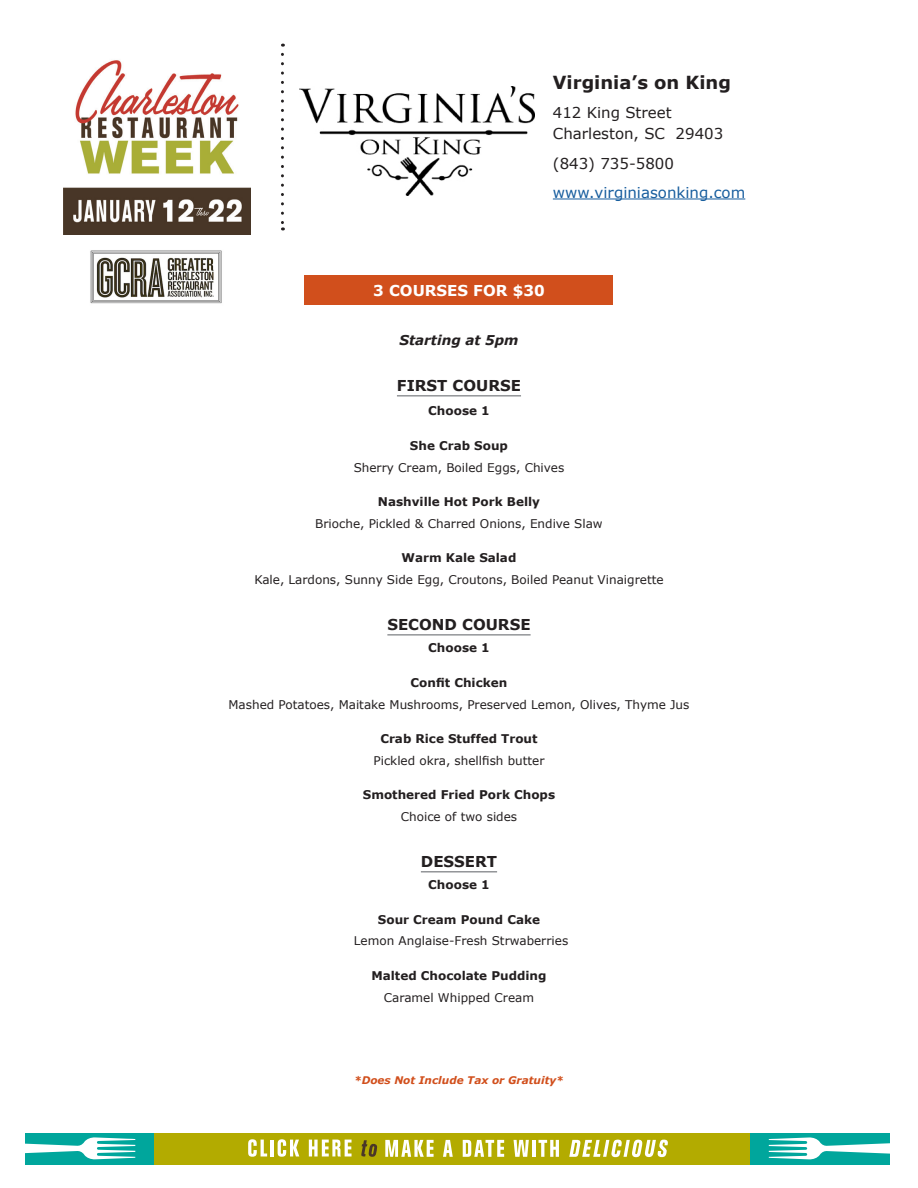
<style>
.page{position:relative;width:918px;height:1188px;background:#fff}
.page>*{position:absolute;margin:0;border:0;box-sizing:border-box;transform-origin:0 0}
.restaurant_name{font:700 18px "Verdana";color:#231f20}
.Address{font:15px "Verdana";color:#231f20}
.category{font:700 15px "Verdana";color:#231f20}
.phone_url{font:15px "Verdana";color:#175d9e}
.description{font:700 15px "Verdana";color:#fff}
.phone_url-2{font:15px "Verdana";color:#231f20}
.description-2{font:italic 700 13.5px "Verdana";color:#231f20}
.description-3{font:12px "Verdana";color:#231f20}
.menu_item{font:700 12px "Verdana";color:#231f20}
.category_subhead{font:700 12px "Verdana";color:#231f20}
.description-4{font:italic 700 10.5px "Verdana";color:#d14f1c}
</style>
<div class="page">
<hr style="left:553px;top:199px;width:192px;height:1px;background:#175d9e">
<img style="left:299px;top:87px;width:236px;height:108px">
<svg style="left:281px;top:54px;width:3px;height:176px"></svg>
<hr style="left:397px;top:395px;width:124px;height:2px;background:#939598">
<hr style="left:387px;top:634px;width:144px;height:2px;background:#939598">
<hr style="left:421px;top:871px;width:76px;height:2px;background:#939598">
<div style="left:305px;top:276px;width:308px;height:29px;background:#d14f1c"></div>
<div style="left:26px;top:1133px;width:864px;height:31px;background:#00a69c"></div>
<svg style="left:25px;top:1137px;width:110px;height:23px"></svg>
<svg style="left:769px;top:1137px;width:121px;height:23px"></svg>
<div style="left:154px;top:1133px;width:596px;height:31px;background:#b3ab00"></div>
<svg style="left:385px;top:1140px;width:49px;height:17px"></svg>
<svg style="left:443px;top:1140px;width:10px;height:17px"></svg>
<svg style="left:463px;top:1140px;width:41px;height:17px"></svg>
<svg style="left:514px;top:1140px;width:15px;height:17px"></svg>
<hr style="left:532px;top:1140px;width:3px;height:17px;background:#fff">
<svg style="left:539px;top:1140px;width:20px;height:17px"></svg>
<svg style="left:569px;top:1140px;width:99px;height:17px"></svg>
<svg style="left:248px;top:1139px;width:19px;height:18px"></svg>
<hr style="left:270px;top:1140px;width:4px;height:16px;background:#fff">
<svg style="left:278px;top:1139px;width:21px;height:18px"></svg>
<svg style="left:309px;top:1140px;width:43px;height:16px"></svg>
<svg style="left:361px;top:1140px;width:16px;height:17px"></svg>
<img style="left:90px;top:250px;width:132px;height:54px">
<img style="left:63px;top:60px;width:187px;height:175px">
<p class="restaurant_name" style="left:553px;top:71px;width:180px">Virginia’s on King</p>
<p class="Address" style="left:553px;top:103px;width:120px">412 King Street</p>
<p class="Address" style="left:553px;top:124px;width:172px">Charleston, SC 29403</p>
<p class="phone_url-2" style="left:553px;top:154px;width:123px">(843) 735-5800</p>
<p class="phone_url" style="left:553px;top:183px;width:194px">www.virginiasonking.com</p>
<p class="description" style="left:373px;top:281px;width:173px">3 COURSES FOR $30</p>
<p class="description-2" style="left:399px;top:331px;width:121px">Starting at 5pm</p>
<p class="category" style="left:397px;top:376px;width:126px">FIRST COURSE</p>
<p class="category_subhead" style="left:428px;top:403px;width:63px">Choose 1</p>
<p class="menu_item" style="left:410px;top:438px;width:99px">She Crab Soup</p>
<p class="description-3" style="left:354px;top:460px;width:212px">Sherry Cream, Boiled Eggs, Chives</p>
<p class="menu_item" style="left:378px;top:494px;width:164px">Nashville Hot Pork Belly</p>
<p class="description-3" style="left:315px;top:516px;width:289px">Brioche, Pickled &amp; Charred Onions, Endive Slaw</p>
<p class="menu_item" style="left:402px;top:550px;width:116px">Warm Kale Salad</p>
<p class="description-3" style="left:254px;top:572px;width:411px">Kale, Lardons, Sunny Side Egg, Croutons, Boiled Peanut Vinaigrette</p>
<p class="category" style="left:387px;top:615px;width:145px">SECOND COURSE</p>
<p class="category_subhead" style="left:428px;top:640px;width:63px">Choose 1</p>
<p class="menu_item" style="left:411px;top:674px;width:98px">Confit Chicken</p>
<p class="description-3" style="left:229px;top:697px;width:462px">Mashed Potatoes, Maitake Mushrooms, Preserved Lemon, Olives, Thyme Jus</p>
<p class="menu_item" style="left:380px;top:731px;width:159px">Crab Rice Stuffed Trout</p>
<p class="description-3" style="left:373px;top:753px;width:173px">Pickled okra, shellfish butter</p>
<p class="menu_item" style="left:363px;top:787px;width:194px">Smothered Fried Pork Chops</p>
<p class="description-3" style="left:401px;top:809px;width:118px">Choice of two sides</p>
<p class="category" style="left:421px;top:851px;width:78px">DESSERT</p>
<p class="category_subhead" style="left:428px;top:877px;width:63px">Choose 1</p>
<p class="menu_item" style="left:378px;top:911px;width:164px">Sour Cream Pound Cake</p>
<p class="description-3" style="left:354px;top:933px;width:216px">Lemon Anglaise-Fresh Strwaberries</p>
<p class="menu_item" style="left:371px;top:968px;width:177px">Malted Chocolate Pudding</p>
<p class="description-3" style="left:384px;top:990px;width:152px">Caramel Whipped Cream</p>
<p class="description-4" style="left:354px;top:1074px;width:211px">*Does Not Include Tax or Gratuity*</p>
</div>
